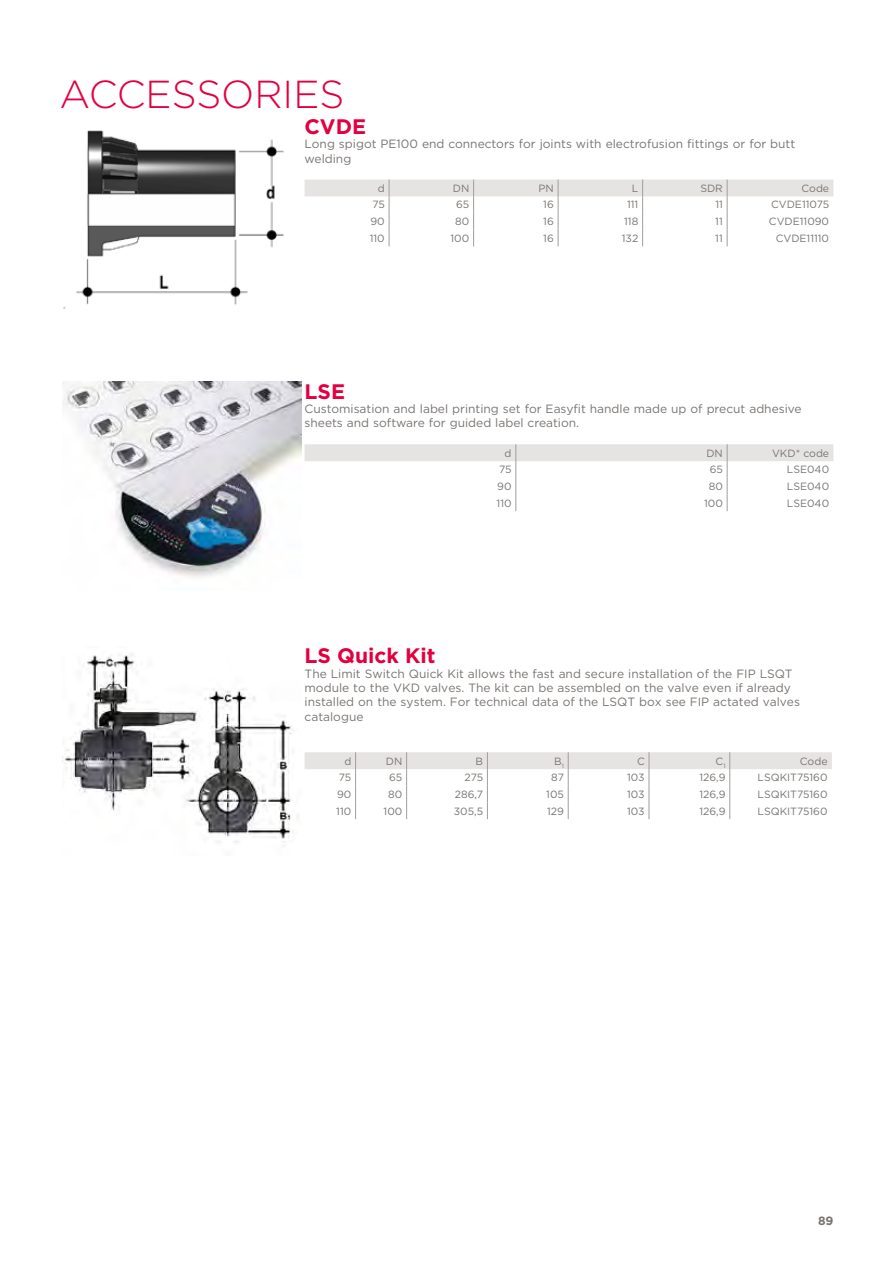
<style>
.page{position:relative;width:893px;height:1263px;background:#fff}
.page>*{position:absolute;margin:0;border:0;box-sizing:border-box;transform-origin:0 0}
.t1{font:300 39px "Gotham";color:#e20040}
.t2{font:700 21px "Gotham";color:#e20040}
.t3{font:12px/14.4px "Gotham";color:#787471}
.t4{font:700 12px "Gotham";color:#787471}
.t5{font:10.5px "Gotham";color:#787471}
</style>
<div class="page">
<img style="left:63px;top:130px;width:221px;height:179px">
<svg style="left:305px;top:180px;width:528px;height:66px"></svg>
<img style="left:63px;top:382px;width:238px;height:196px">
<svg style="left:305px;top:444px;width:528px;height:67px"></svg>
<img style="left:64px;top:654px;width:235px;height:189px">
<svg style="left:305px;top:752px;width:527px;height:67px"></svg>
<h1 class="t1" style="left:60px;top:70px;width:257px">ACCESSORIES</h1>
<h2 class="t2" style="left:305px;top:112px;width:63px">CVDE</h2>
<p class="t3" style="left:305px;top:136px;width:492px">Long spigot PE100 end connectors for joints with electrofusion fittings or for butt welding</p>
<p class="t5" style="left:378px;top:182px;width:8px">d</p>
<p class="t5" style="left:453px;top:182px;width:18px">DN</p>
<p class="t5" style="left:538px;top:182px;width:17px">PN</p>
<p class="t5" style="left:632px;top:182px;width:8px">L</p>
<p class="t5" style="left:700px;top:182px;width:24px">SDR</p>
<p class="t5" style="left:802px;top:182px;width:29px">Code</p>
<p class="t5" style="left:372px;top:198px;width:14px">75</p>
<p class="t5" style="left:456px;top:198px;width:15px">65</p>
<p class="t5" style="left:543px;top:198px;width:12px">16</p>
<p class="t5" style="left:627px;top:198px;width:13px">111</p>
<p class="t5" style="left:715px;top:198px;width:9px">11</p>
<p class="t5" style="left:771px;top:198px;width:60px">CVDE11075</p>
<p class="t5" style="left:370px;top:215px;width:16px">90</p>
<p class="t5" style="left:455px;top:215px;width:16px">80</p>
<p class="t5" style="left:543px;top:215px;width:12px">16</p>
<p class="t5" style="left:624px;top:215px;width:16px">118</p>
<p class="t5" style="left:715px;top:215px;width:9px">11</p>
<p class="t5" style="left:769px;top:215px;width:62px">CVDE11090</p>
<p class="t5" style="left:370px;top:232px;width:17px">110</p>
<p class="t5" style="left:450px;top:232px;width:20px">100</p>
<p class="t5" style="left:543px;top:232px;width:12px">16</p>
<p class="t5" style="left:622px;top:232px;width:18px">132</p>
<p class="t5" style="left:715px;top:232px;width:9px">11</p>
<p class="t5" style="left:776px;top:232px;width:55px">CVDE11110</p>
<h2 class="t2" style="left:305px;top:377px;width:42px">LSE</h2>
<p class="t3" style="left:305px;top:401px;width:499px">Customisation and label printing set for Easyfit handle made up of precut adhesive sheets and software for guided label creation.</p>
<p class="t5" style="left:505px;top:446px;width:8px">d</p>
<p class="t5" style="left:706px;top:446px;width:18px">DN</p>
<p class="t5" style="left:772px;top:446px;width:59px">VKD* code</p>
<p class="t5" style="left:499px;top:463px;width:14px">75</p>
<p class="t5" style="left:710px;top:463px;width:15px">65</p>
<p class="t5" style="left:787px;top:463px;width:44px">LSE040</p>
<p class="t5" style="left:497px;top:480px;width:16px">90</p>
<p class="t5" style="left:709px;top:480px;width:16px">80</p>
<p class="t5" style="left:787px;top:480px;width:44px">LSE040</p>
<p class="t5" style="left:497px;top:496px;width:17px">110</p>
<p class="t5" style="left:704px;top:496px;width:20px">100</p>
<p class="t5" style="left:787px;top:496px;width:44px">LSE040</p>
<h2 class="t2" style="left:305px;top:642px;width:133px">LS Quick Kit</h2>
<p class="t3" style="left:305px;top:666px;width:497px">The Limit Switch Quick Kit allows the fast and secure installation of the FIP LSQT module to the VKD valves. The kit can be assembled on the valve even if already installed on the system. For technical data of the LSQT box see FIP actated valves catalogue</p>
<p class="t5" style="left:344px;top:754px;width:8px">d</p>
<p class="t5" style="left:386px;top:754px;width:18px">DN</p>
<p class="t5" style="left:476px;top:754px;width:9px">B</p>
<p class="t5" style="left:554px;top:754px;width:11px">B<sub>1</sub></p>
<p class="t5" style="left:637px;top:754px;width:9px">C</p>
<p class="t5" style="left:716px;top:754px;width:11px">C<sub>1</sub></p>
<p class="t5" style="left:800px;top:754px;width:29px">Code</p>
<p class="t5" style="left:339px;top:771px;width:14px">75</p>
<p class="t5" style="left:389px;top:771px;width:15px">65</p>
<p class="t5" style="left:465px;top:771px;width:20px">275</p>
<p class="t5" style="left:551px;top:771px;width:14px">87</p>
<p class="t5" style="left:627px;top:771px;width:19px">103</p>
<p class="t5" style="left:699px;top:771px;width:28px">126,9</p>
<p class="t5" style="left:758px;top:771px;width:72px">LSQKIT75160</p>
<p class="t5" style="left:337px;top:787px;width:16px">90</p>
<p class="t5" style="left:388px;top:787px;width:16px">80</p>
<p class="t5" style="left:455px;top:787px;width:30px">286,7</p>
<p class="t5" style="left:546px;top:787px;width:19px">105</p>
<p class="t5" style="left:627px;top:787px;width:19px">103</p>
<p class="t5" style="left:699px;top:787px;width:28px">126,9</p>
<p class="t5" style="left:758px;top:787px;width:72px">LSQKIT75160</p>
<p class="t5" style="left:336px;top:804px;width:17px">110</p>
<p class="t5" style="left:384px;top:804px;width:20px">100</p>
<p class="t5" style="left:454px;top:804px;width:31px">305,5</p>
<p class="t5" style="left:547px;top:804px;width:18px">129</p>
<p class="t5" style="left:627px;top:804px;width:19px">103</p>
<p class="t5" style="left:699px;top:804px;width:28px">126,9</p>
<p class="t5" style="left:758px;top:804px;width:72px">LSQKIT75160</p>
<p class="t4" style="left:818px;top:1212px;width:17px">89</p>
</div>
